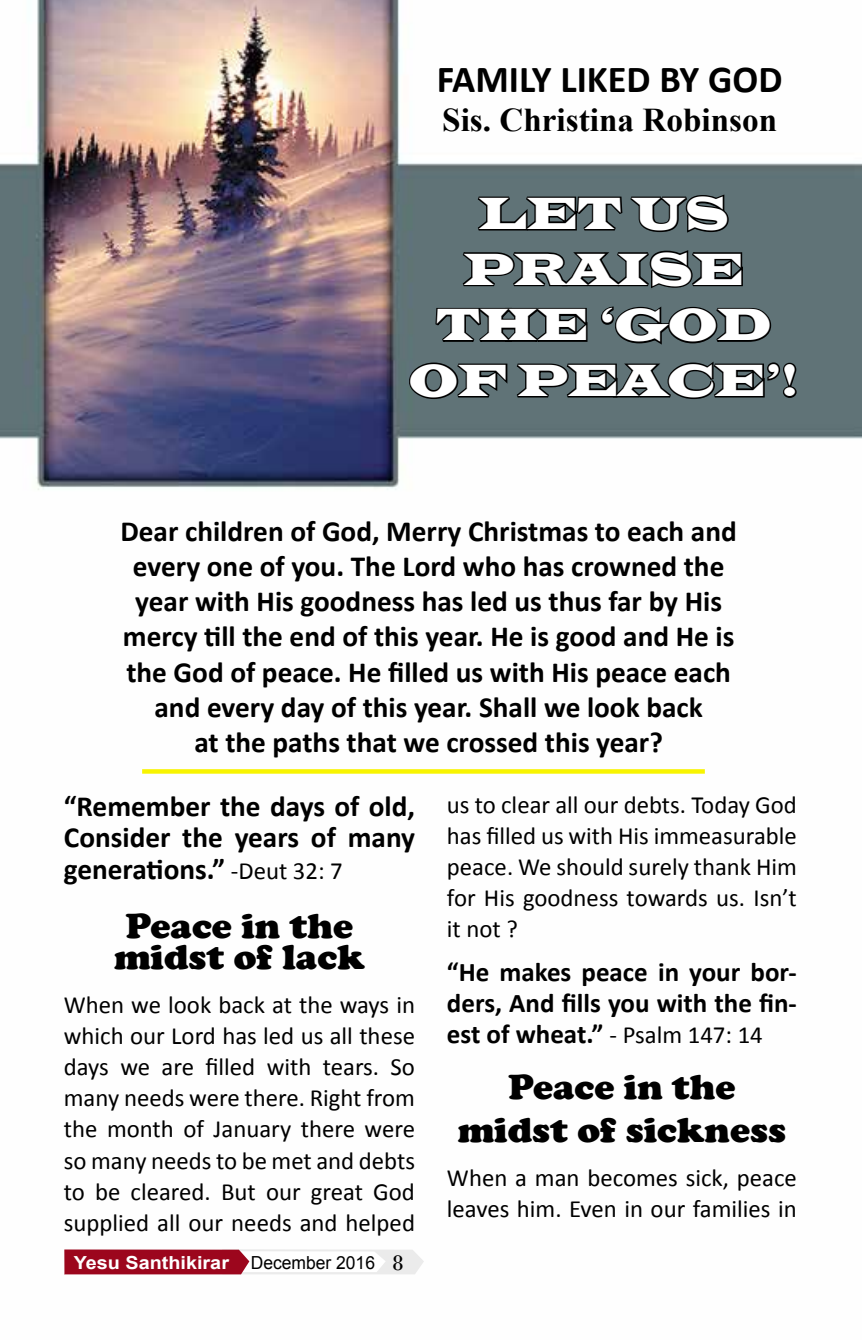
<style>
.page{position:relative;width:862px;height:1340px;background:#fff}
.page>*{position:absolute;margin:0;border:0;box-sizing:border-box;transform-origin:0 0}
.t1{font:46.35px/55.6px "Latin Wide";color:#fff;text-align:center;scale:.78 1}
.t2{font:700 38.25px "Calibri";color:#000}
.t3{font:900 36px/43.2px "Cooper";color:#000;text-align:center;scale:1.05 1}
.t4{font:700 33.07px "Times New Roman";color:#000}
.t5{font:700 29.25px/35.1px "Calibri";color:#000;text-align:justify}
.t6{font:700 27px/31.1px "Calibri";color:#000;text-align:justify}
.t7{font:24.75px/31.1px "Calibri";color:#000;text-align:justify}
.t8{font:700 18px "Arial";color:#fff;scale:1.1 1}
.s1{font-weight:400;font-size:24.75px}
.s2{font-weight:400;color:#000}
.s3{font-family:"Bodoni";font-weight:400;font-size:22.5px;color:#000}
</style>
<div class="page">
<img style="left:0;top:0;width:861px;height:1275px">
<svg style="left:142px;top:769px;width:562px;height:4px;background:#f8f40c"></svg>
<svg style="left:470px;top:192px;width:259px;height:43px;background:#424f52"></svg>
<svg style="left:455px;top:248px;width:289px;height:43px;background:#404d50"></svg>
<svg style="left:433px;top:305px;width:155px;height:38px;background:#3b474a"></svg>
<svg style="left:599px;top:304px;width:173px;height:43px;background:#445255"></svg>
<svg style="left:407px;top:358px;width:391px;height:42px;background:#414e50"></svg>
<svg style="left:64px;top:1249px;width:360px;height:25px"></svg>
<h2 class="t2" style="left:436px;top:53px;width:347px">FAMILY LIKED BY GOD</h2>
<h3 class="t4" style="left:442px;top:96px;width:336px">Sis. Christina Robinson</h3>
<h1 class="t1" style="left:409px;top:185px;width:499px">LET US<br>PRAISE<br>THE ‘GOD<br>OF PEACE’!</h1>
<p class="t5" style="left:120px;top:513px;width:617px;text-align:center">Dear children of God, Merry Christmas to each and every one of you. The Lord who has crowned the year with His goodness has led us thus far by His mercy till the end of this year. He is good and He is the God of peace. He filled us with His peace each and every day of this year. Shall we look back<br>at the paths that we crossed this year?</p>
<p class="t5" style="left:64px;top:790px;width:352px;line-height:31.1px">“Remember the days of old, Consider the years of many generations.” <span class="s1">-Deut 32: 7</span></p>
<h3 class="t3" style="left:114px;top:910px;width:240px;line-height:31.1px">Peace in the midst of lack</h3>
<p class="t7" style="left:64px;top:988px;width:352px">When we look back at the ways in which our Lord has led us all these days we are filled with tears. So many needs were there. Right from the month of January there were so many needs to be met and debts to be cleared. But our great God supplied all our needs and helped</p>
<p class="t8" style="left:74px;top:1250px;width:301px">Yesu Santhikirar <span class="s2">December 2016</span> <span class="s3">8</span></p>
<p class="t7" style="left:446px;top:788px;width:351px">us to clear all our debts. Today God has filled us with His immeasurable peace. We should surely thank Him for His goodness towards us. Isn’t it not ?</p>
<p class="t6" style="left:446px;top:955px;width:351px">“He makes peace in your bor&shy;ders, And fills you with the fin&shy;est of wheat.” <span class="s1">- Psalm 147: 14</span></p>
<h3 class="t3" style="left:457px;top:1065px;width:314px">Peace in the midst of sickness</h3>
<p class="t7" style="left:446px;top:1161px;width:351px">When a man becomes sick, peace leaves him. Even in our families in</p>
</div>
